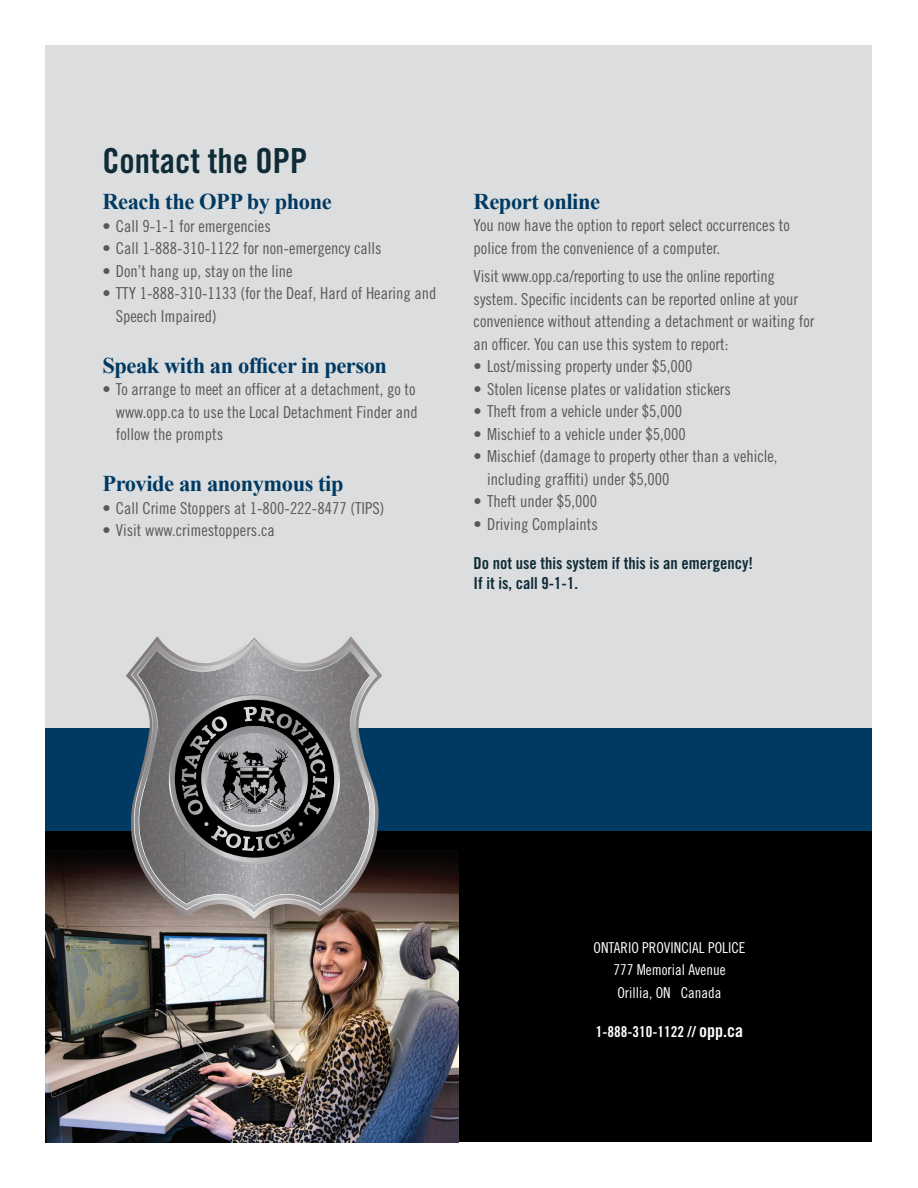
<style>
.page{position:relative;width:918px;height:1188px;background:#fff}
.page>*{position:absolute;margin:0;border:0;box-sizing:border-box;transform-origin:0 0}
.t1{font:34.5px "Trade Gothic LT Std Bd Cn 20";color:#0e2b37}
.Header_light{font:700 22.5px "Times New Roman";letter-spacing:-.02em;color:#003a62}
.Header_light-2{font:16.5px/22.5px "Trade Gothic LT Std Cn 18";color:#57585a}
.Header_light-3{font:16.5px "Trade Gothic LT Std Bd Cn 20";color:#0e2b37}
.Text{font:15px/22.5px "Trade Gothic LT Std Cn 18";color:#fff;text-align:center}
.Text-2{font:15px "Trade Gothic LT Std Bd Cn 20";color:#fff}
.s1{font-size:18px}
</style>
<div class="page">
<div style="left:46px;top:46px;width:826px;height:737px;background:#dcdddf"></div>
<div style="left:46px;top:779px;width:826px;height:363px;background:#000"></div>
<img style="left:46px;top:859px;width:413px;height:283px">
<div style="left:46px;top:729px;width:826px;height:102px;background:#003a62"></div>
<svg style="left:126px;top:636px;width:258px;height:283px"></svg>
<svg style="left:132px;top:639px;width:245px;height:273px"></svg>
<p class="t1" style="left:102px;top:140px;width:206px">Contact the OPP</p>
<p class="Header_light" style="left:102px;top:186px;width:231px">Reach the OPP by phone</p>
<p class="Header_light-2" style="left:102px;top:215px;width:170px">• Call 9-1-1 for emergencies</p>
<p class="Header_light-2" style="left:102px;top:237px;width:281px">• Call 1-888-310-1122 for non-emergency calls</p>
<p class="Header_light-2" style="left:102px;top:260px;width:192px">• Don’t hang up, stay on the line</p>
<p class="Header_light-2" style="left:116px;top:282px;width:322px;text-indent:-13px">• TTY 1-888-310-1133 (for the Deaf, Hard of Hearing and<br>Speech Impaired)</p>
<p class="Header_light" style="left:102px;top:350px;width:286px">Speak with an officer in person</p>
<p class="Header_light-2" style="left:102px;top:378px;width:315px">• To arrange to meet an officer at a detachment, go to</p>
<p class="Header_light-2" style="left:116px;top:401px;width:303px">www.opp.ca to use the Local Detachment Finder and follow the prompts</p>
<p class="Header_light" style="left:102px;top:468px;width:243px">Provide an anonymous tip</p>
<p class="Header_light-2" style="left:102px;top:497px;width:283px">• Call Crime Stoppers at 1-800-222-8477 (TIPS)</p>
<p class="Header_light-2" style="left:102px;top:519px;width:174px">• Visit www.crimestoppers.ca</p>
<p class="Header_light" style="left:474px;top:186px;width:128px">Report online</p>
<p class="Header_light-2" style="left:474px;top:214px;width:318px">You now have the option to report select occurrences to police from the convenience of a computer.</p>
<p class="Header_light-2" style="left:474px;top:265px;width:342px">Visit www.opp.ca/reporting to use the online reporting system. Specific incidents can be reported online at your convenience without attending a detachment or waiting for an officer. You can use this system to report:</p>
<p class="Header_light-2" style="left:474px;top:355px;width:220px">• Lost/missing property under $5,000</p>
<p class="Header_light-2" style="left:474px;top:377px;width:259px">• Stolen license plates or validation stickers</p>
<p class="Header_light-2" style="left:474px;top:400px;width:210px">• Theft from a vehicle under $5,000</p>
<p class="Header_light-2" style="left:474px;top:422px;width:214px">• Mischief to a vehicle under $5,000</p>
<p class="Header_light-2" style="left:487px;top:445px;width:292px;text-indent:-13px">• Mischief (damage to property other than a vehicle, including graffiti) under $5,000</p>
<p class="Header_light-2" style="left:474px;top:490px;width:125px">• Theft under $5,000</p>
<p class="Header_light-2" style="left:474px;top:512px;width:126px">• Driving Complaints</p>
<p class="Header_light-3" style="left:474px;top:553px;width:281px">Do not use this system if this is an emergency!</p>
<p class="Header_light-3" style="left:474px;top:573px;width:106px">If it is, call 9-1-1.</p>
<p class="Text" style="left:594px;top:936px;width:153px">ONTARIO PROVINCIAL POLICE<br>777 Memorial Avenue<br>Orillia, ON Canada</p>
<p class="Text-2" style="left:596px;top:1023px;width:149px">1-888-310-1122 // <span class="s1">opp.ca</span></p>
</div>
